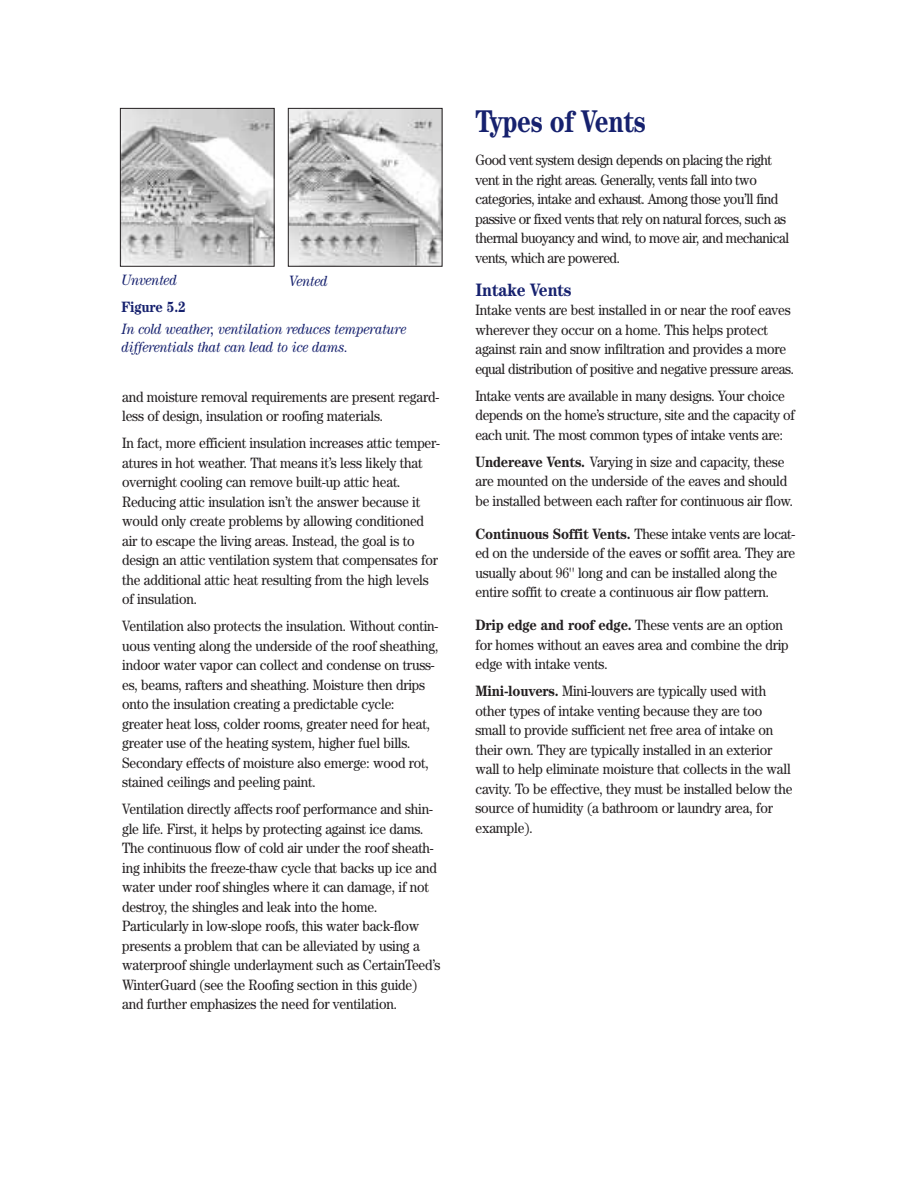
<style>
.page{position:relative;width:918px;height:1188px;background:#fff}
.page>*{position:absolute;margin:0;border:0;box-sizing:border-box;transform-origin:0 0}
.t1{font:700 31.5px "Century";letter-spacing:-.015em;color:#16216e;scale:.8 1}
.t2{font:700 18px "Century";letter-spacing:-.015em;color:#16216e;scale:.9 1}
.t3{font:15px/19.5px "Century";letter-spacing:-.015em;color:#231f20;scale:.9 1}
.t4{font:15px/19.5px "Century";letter-spacing:-.035em;color:#231f20;scale:.9 1}
.t5{font:italic 15px/18px "Century";letter-spacing:-.015em;color:#16216e;scale:.9 1}
.t6{font:700 15px "Century";letter-spacing:-.015em;color:#16216e;scale:.9 1}
.s1{font-weight:700}
</style>
<div class="page">
<img style="left:122px;top:110px;width:151px;height:155px">
<div style="left:120px;top:108px;width:155px;height:159px;border:1px solid #231f20"></div>
<img style="left:290px;top:110px;width:150px;height:155px">
<div style="left:288px;top:108px;width:154px;height:159px;border:1px solid #231f20"></div>
<p class="t5" style="left:122px;top:272px;width:63px">Unvented</p>
<p class="t5" style="left:289px;top:273px;width:44px">Vented</p>
<p class="t6" style="left:122px;top:302px;width:73px">Figure 5.2</p>
<p class="t5" style="left:122px;top:322px;width:318px">In cold weather, ventilation reduces temperature differentials that can lead to ice dams.</p>
<p class="t3" style="left:122px;top:388px;width:354px">and moisture removal requirements are present regard&shy;less of design, insulation or roofing materials.</p>
<p class="t3" style="left:122px;top:435px;width:355px">In fact, more efficient insulation increases attic temper&shy;atures in hot weather. That means it’s less likely that overnight cooling can remove built-up attic heat.<br>Reducing attic insulation isn’t the answer because it would only create problems by allowing conditioned air to escape the living areas. Instead, the goal is to design an attic ventilation system that compensates for the additional attic heat resulting from the high levels of insulation.</p>
<p class="t3" style="left:122px;top:618px;width:353px">Ventilation also protects the insulation. Without contin&shy;uous venting along the underside of the roof sheathing, indoor water vapor can collect and condense on truss&shy;es, beams, rafters and sheathing. Moisture then drips onto the insulation creating a predictable cycle: greater heat loss, colder rooms, greater need for heat, greater use of the heating system, higher fuel bills.<br>Secondary effects of moisture also emerge: wood rot, stained ceilings and peeling paint.</p>
<p class="t3" style="left:122px;top:801px;width:355px">Ventilation directly affects roof performance and shin&shy;gle life. First, it helps by protecting against ice dams.<br>The continuous flow of cold air under the roof sheath&shy;ing inhibits the freeze-thaw cycle that backs up ice and water under roof shingles where it can damage, if not destroy, the shingles and leak into the home.<br>Particularly in low-slope roofs, this water back-flow presents a problem that can be alleviated by using a waterproof shingle underlayment such as CertainTeed’s WinterGuard (see the Roofing section in this guide) and further emphasizes the need for ventilation.</p>
<h1 class="t1" style="left:476px;top:111px;width:214px">Types of Vents</h1>
<p class="t4" style="left:476px;top:152px;width:350px">Good vent system design depends on placing the right vent in the right areas. Generally, vents fall into two categories, intake and exhaust. Among those you’ll find passive or fixed vents that rely on natural forces, such as thermal buoyancy and wind, to move air, and mechanical vents, which are powered.</p>
<p class="t2" style="left:476px;top:284px;width:108px">Intake Vents</p>
<p class="t3" style="left:476px;top:302px;width:356px">Intake vents are best installed in or near the roof eaves wherever they occur on a home. This helps protect against rain and snow infiltration and provides a more equal distribution of positive and negative pressure areas.</p>
<p class="t3" style="left:476px;top:387px;width:356px">Intake vents are available in many designs. Your choice depends on the home’s structure, site and the capacity of each unit. The most common types of intake vents are:</p>
<p class="t3" style="left:476px;top:453px;width:354px"><span class="s1">Undereave Vents.</span> Varying in size and capacity, these are mounted on the underside of the eaves and should be installed between each rafter for continuous air flow.</p>
<p class="t3" style="left:476px;top:525px;width:357px"><span class="s1">Continuous Soffit Vents.</span> These intake vents are locat&shy;ed on the underside of the eaves or soffit area. They are usually about 96'' long and can be installed along the entire soffit to create a continuous air flow pattern.</p>
<p class="t3" style="left:476px;top:617px;width:350px"><span class="s1">Drip edge and roof edge.</span> These vents are an option for homes without an eaves area and combine the drip edge with intake vents.</p>
<p class="t3" style="left:476px;top:683px;width:354px"><span class="s1">Mini-louvers.</span> Mini-louvers are typically used with other types of intake venting because they are too small to provide sufficient net free area of intake on their own. They are typically installed in an exterior wall to help eliminate moisture that collects in the wall cavity. To be effective, they must be installed below the source of humidity (a bathroom or laundry area, for example).</p>
</div>
